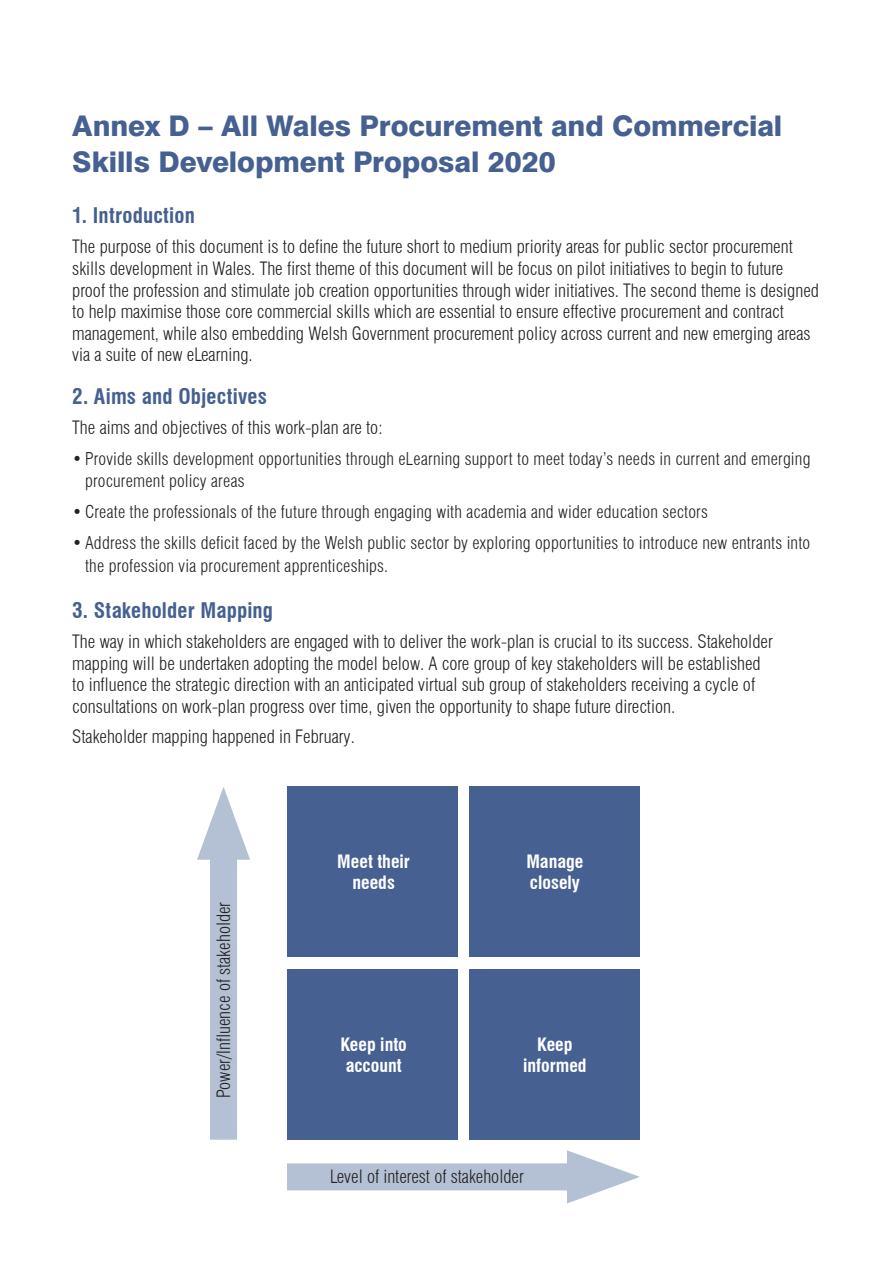
<style>
.page{position:relative;width:893px;height:1263px;background:#fff}
.page>*{position:absolute;margin:0;border:0;box-sizing:border-box;transform-origin:0 0}
.H1_Heading{font:800 28.5px/36px "Swiss 721 BT";letter-spacing:-.005em;color:#456091}
.H2_Sub_Heading{font:700 condensed 21px "Swiss 721 BT";letter-spacing:.01em;color:#456091}
.Body_Text{font:300 condensed 18px/21.6px "Swiss 721 BT";color:#222221}
.Body_Text_Centred{font:300 condensed 18px "Swiss 721 BT";color:#222221}
.Body_Text_Centred-2{font:700 condensed 18px/21.6px "Swiss 721 BT";color:#fff;text-align:center}
.Bullets{font:300 condensed 17.25px/22.5px "Swiss 721 BT";letter-spacing:.01em;color:#222221}
.Last_Bullet{font:300 condensed 17.25px/22.5px "Swiss 721 BT";letter-spacing:.01em;color:#222221}
</style>
<div class="page">
<div style="left:287px;top:787px;width:170px;height:170px;background:#456091"></div>
<div style="left:470px;top:787px;width:170px;height:170px;background:#456091"></div>
<div style="left:470px;top:969px;width:170px;height:171px;background:#456091"></div>
<div style="left:287px;top:969px;width:170px;height:171px;background:#456091"></div>
<div style="left:210px;top:832px;width:27px;height:308px;background:#b4c0d3"></div>
<svg style="left:197px;top:787px;width:53px;height:73px"></svg>
<div style="left:287px;top:1163px;width:307px;height:27px;background:#b4c0d3"></div>
<svg style="left:567px;top:1150px;width:73px;height:53px"></svg>
<h1 class="H1_Heading" style="left:72px;top:108px;width:712px">Annex D – All Wales Procurement and Commercial<br>Skills Development Proposal 2020</h1>
<h2 class="H2_Sub_Heading" style="left:72px;top:203px;width:124px">1. Introduction</h2>
<p class="Body_Text" style="left:72px;top:236px;width:748px">The purpose of this document is to define the future short to medium priority areas for public sector procurement skills development in Wales. The first theme of this document will be focus on pilot initiatives to begin to future proof the profession and stimulate job creation opportunities through wider initiatives. The second theme is designed to help maximise those core commercial skills which are essential to ensure effective procurement and contract management, while also embedding Welsh Government procurement policy across current and new emerging areas via a suite of new eLearning.</p>
<h2 class="H2_Sub_Heading" style="left:72px;top:383px;width:196px">2. Aims and Objectives</h2>
<p class="Body_Text" style="left:72px;top:416px;width:312px">The aims and objectives of this work-plan are to:</p>
<p class="Bullets" style="left:85px;top:447px;width:727px;text-indent:-13px">• Provide skills development opportunities through eLearning support to meet today’s needs in current and emerging procurement policy areas</p>
<p class="Bullets" style="left:72px;top:501px;width:637px">• Create the professionals of the future through engaging with academia and wider education sectors</p>
<p class="Last_Bullet" style="left:85px;top:532px;width:727px;text-indent:-13px">• Address the skills deficit faced by the Welsh public sector by exploring opportunities to introduce new entrants into the profession via procurement apprenticeships.</p>
<h2 class="H2_Sub_Heading" style="left:72px;top:598px;width:202px">3. Stakeholder Mapping</h2>
<p class="Body_Text" style="left:72px;top:631px;width:702px">The way in which stakeholders are engaged with to deliver the work-plan is crucial to its success. Stakeholder mapping will be undertaken adopting the model below. A core group of key stakeholders will be established to influence the strategic direction with an anticipated virtual sub group of stakeholders receiving a cycle of consultations on work-plan progress over time, given the opportunity to shape future direction.</p>
<p class="Body_Text" style="left:72px;top:726px;width:284px">Stakeholder mapping happened in February.</p>
<p class="Body_Text_Centred" style="left:213px;top:1097px;width:197px;rotate:-90deg">Power/Influence of stakeholder</p>
<p class="Body_Text_Centred-2" style="left:337px;top:850px;width:74px">Meet their needs</p>
<p class="Body_Text_Centred-2" style="left:526px;top:850px;width:59px;text-align:left">Manage closely</p>
<p class="Body_Text_Centred-2" style="left:340px;top:1033px;width:68px;text-align:left">Keep into account</p>
<p class="Body_Text_Centred-2" style="left:523px;top:1033px;width:65px">Keep informed</p>
<p class="Body_Text_Centred" style="left:330px;top:1166px;width:195px">Level of interest of stakeholder</p>
</div>
